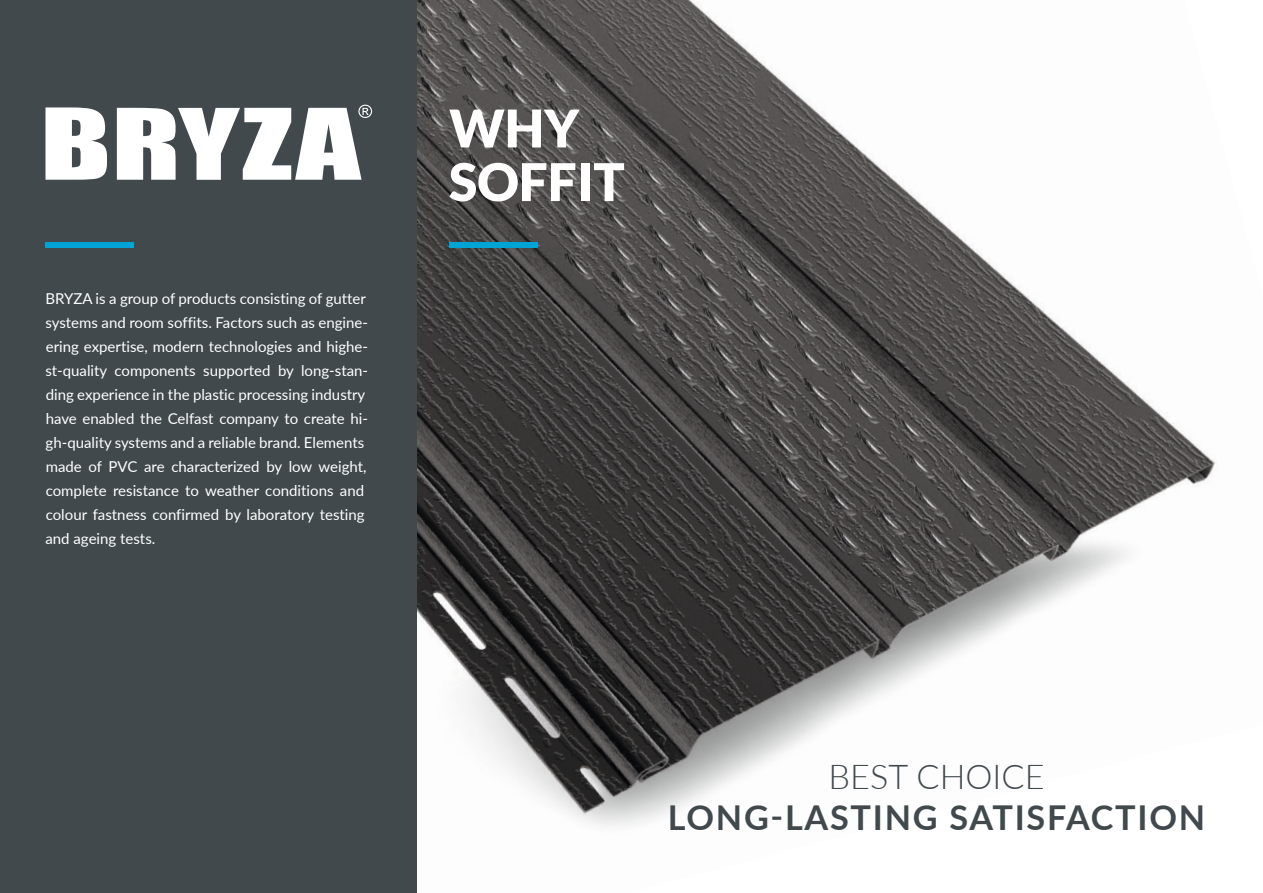
<style>
.page{position:relative;width:1263px;height:893px;background:#fff}
.page>*{position:absolute;margin:0;border:0;box-sizing:border-box;transform-origin:0 0}
.t1{font:900 52.05px/53.7px "Lato";color:#fff}
.t2{font:700 34.2px "Lato";letter-spacing:.05em;color:#41494d}
.t3{font:300 34.2px "Lato";color:#41494d}
.t4{font:15px/24px "Lato";color:#fff}
</style>
<div class="page">
<img style="left:416px;top:0;width:800px;height:893px">
<div style="left:449px;top:243px;width:88px;height:5px;background:#00a3d4"></div>
<div style="left:0;top:0;width:416px;height:893px;background:#41494d"></div>
<div style="left:45px;top:243px;width:89px;height:5px;background:#00a3d4"></div>
<svg style="left:45px;top:105px;width:327px;height:75px"></svg>
<p class="t4" style="left:45px;top:286px;width:324px">BRYZA is a group of products consisting of gutter systems and room soffits. Factors such as engine&shy;ering expertise, modern technologies and highe&shy;st-quality components supported by long-stan&shy;ding experience in the plastic processing industry have enabled the Celfast company to create hi&shy;gh-quality systems and a reliable brand. Elements made of PVC are characterized by low weight, complete resistance to weather conditions and colour fastness confirmed by laboratory testing and ageing tests.</p>
<h1 class="t1" style="left:449px;top:100px;width:177px">WHY<br>SOFFIT</h1>
<h2 class="t3" style="left:829px;top:753px;width:217px">BEST CHOICE</h2>
<h2 class="t2" style="left:668px;top:792px;width:539px">LONG-LASTING SATISFACTION</h2>
</div>
